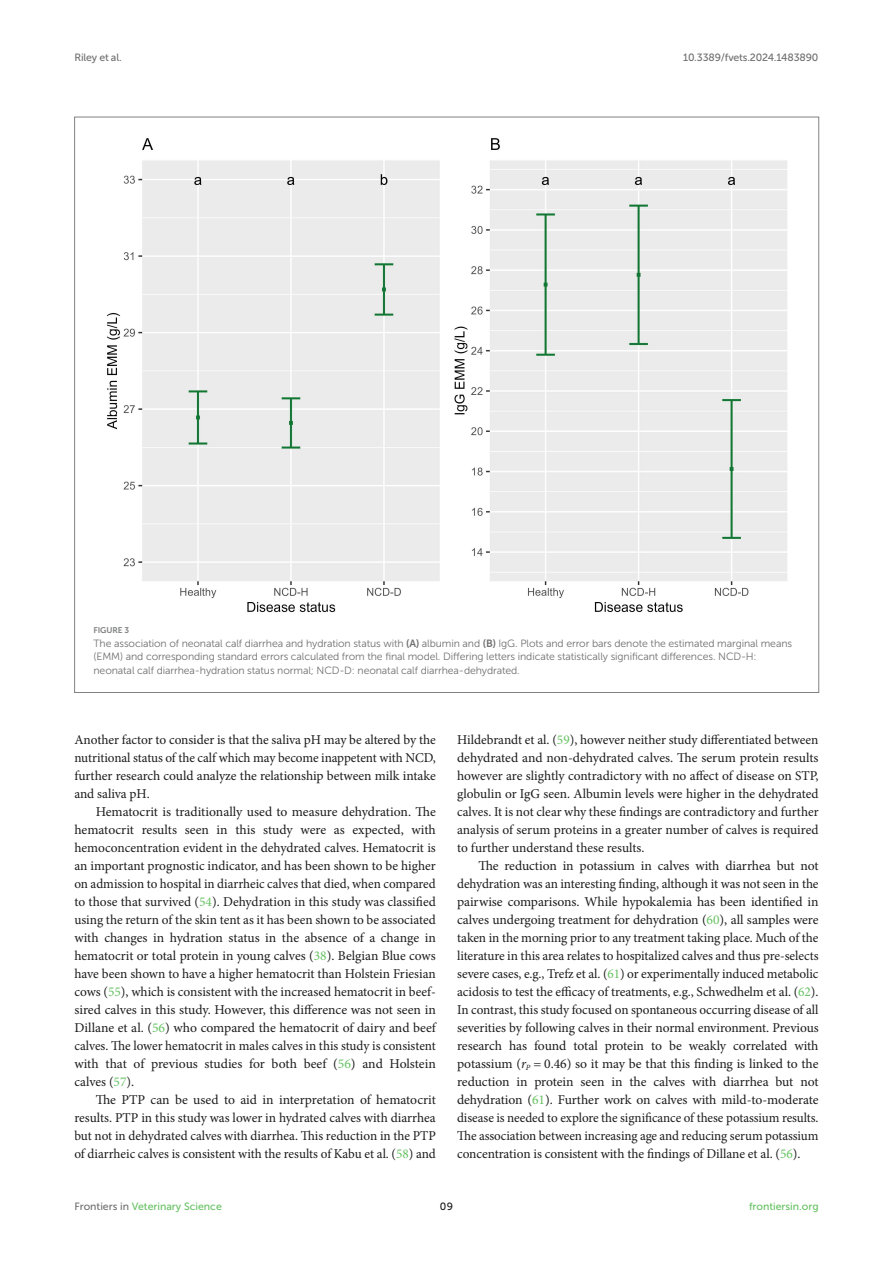
<style>
.page{position:relative;width:893px;height:1263px;background:#fff}
.page>*{position:absolute;margin:0;border:0;box-sizing:border-box;transform-origin:0 0}
.TEXT{font:13.5px/18px "Minion Pro";letter-spacing:-.005em;color:#1b1c1b;text-align:justify}
.FIG_LEG{font:10.5px/13.5px "Museo Sans 300";letter-spacing:-.01em;color:#706f70}
.t1{font:10.5px "Museo Sans 500";color:#65c161}
.t2{font:10.5px "Museo Sans 500";letter-spacing:-.015em;color:#706f70}
.t3{font:10.5px "Museo Sans 500";color:#1b1c1b}
.FIG_HD{font:8.25px "Museo Sans 700";letter-spacing:-.01em;color:#7e7f7f}
.s1{font-family:"Museo Sans 700"}
.s2{color:#65c161}
.s3{font-style:italic}
.s4{color:#706f70}
</style>
<div class="page">
<img style="left:106px;top:138px;width:681px;height:475px">
<p class="t2" style="left:74px;top:51px;width:49px">Riley et al.</p>
<p class="t2" style="left:683px;top:51px;width:137px">10.3389/fvets.2024.1483890</p>
<p class="FIG_HD" style="left:94px;top:626px;width:37px">FIGURE 3</p>
<p class="FIG_LEG" style="left:94px;top:636px;width:700px">The association of neonatal calf diarrhea and hydration status with <span class="s1">(A)</span> albumin and <span class="s1">(B)</span> IgG. Plots and error bars denote the estimated marginal means (EMM) and corresponding standard errors calculated from the final model. Differing letters indicate statistically significant differences. NCD-H: neonatal calf diarrhea-hydration status normal; NCD-D: neonatal calf diarrhea-dehydrated.</p>
<p class="TEXT" style="left:74px;top:731px;width:363px">Another factor to consider is that the saliva pH may be altered by the nutritional status of the calf which may become inappetent with NCD, further research could analyze the relationship between milk intake and saliva pH.</p>
<p class="TEXT" style="left:74px;top:803px;width:363px;text-indent:21px">Hematocrit is traditionally used to measure dehydration. The hematocrit results seen in this study were as expected, with hemoconcentration evident in the dehydrated calves. Hematocrit is an important prognostic indicator, and has been shown to be higher on admission to hospital in diarrheic calves that died, when compared to those that survived (<span class="s2">54</span>). Dehydration in this study was classified using the return of the skin tent as it has been shown to be associated with changes in hydration status in the absence of a change in hematocrit or total protein in young calves (<span class="s2">38</span>). Belgian Blue cows have been shown to have a higher hematocrit than Holstein Friesian cows (<span class="s2">55</span>), which is consistent with the increased hematocrit in beef&shy;sired calves in this study. However, this difference was not seen in Dillane et al. (<span class="s2">56</span>) who compared the hematocrit of dairy and beef calves. The lower hematocrit in males calves in this study is consistent with that of previous studies for both beef (<span class="s2">56</span>) and Holstein calves (<span class="s2">57</span>).</p>
<p class="TEXT" style="left:74px;top:1091px;width:363px;text-indent:21px">The PTP can be used to aid in interpretation of hematocrit results. PTP in this study was lower in hydrated calves with diarrhea but not in dehydrated calves with diarrhea. This reduction in the PTP of diarrheic calves is consistent with the results of Kabu et al. (<span class="s2">58</span>) and</p>
<p class="TEXT" style="left:457px;top:731px;width:363px">Hildebrandt et al. (<span class="s2">59</span>), however neither study differentiated between dehydrated and non-dehydrated calves. The serum protein results however are slightly contradictory with no affect of disease on STP, globulin or IgG seen. Albumin levels were higher in the dehydrated calves. It is not clear why these findings are contradictory and further analysis of serum proteins in a greater number of calves is required to further understand these results.</p>
<p class="TEXT" style="left:457px;top:857px;width:363px;text-indent:21px">The reduction in potassium in calves with diarrhea but not dehydration was an interesting finding, although it was not seen in the pairwise comparisons. While hypokalemia has been identified in calves undergoing treatment for dehydration (<span class="s2">60</span>), all samples were taken in the morning prior to any treatment taking place. Much of the literature in this area relates to hospitalized calves and thus pre-selects severe cases, e.g., Trefz et al. (<span class="s2">61</span>) or experimentally induced metabolic acidosis to test the efficacy of treatments, e.g., Schwedhelm et al. (<span class="s2">62</span>).<br>In contrast, this study focused on spontaneous occurring disease of all severities by following calves in their normal environment. Previous research has found total protein to be weakly correlated with potassium (<span class="s3">r</span><sub>P</sub> = 0.46) so it may be that this finding is linked to the reduction in protein seen in the calves with diarrhea but not dehydration (<span class="s2">61</span>). Further work on calves with mild-to-moderate disease is needed to explore the significance of these potassium results.<br>The association between increasing age and reducing serum potassium concentration is consistent with the findings of Dillane et al. (<span class="s2">56</span>).</p>
<p class="t1" style="left:74px;top:1200px;width:149px"><span class="s4">Frontiers in</span> Veterinary Science</p>
<p class="t3" style="left:440px;top:1200px;width:15px">09</p>
<p class="t1" style="left:749px;top:1200px;width:71px">frontiersin.org</p>
</div>
